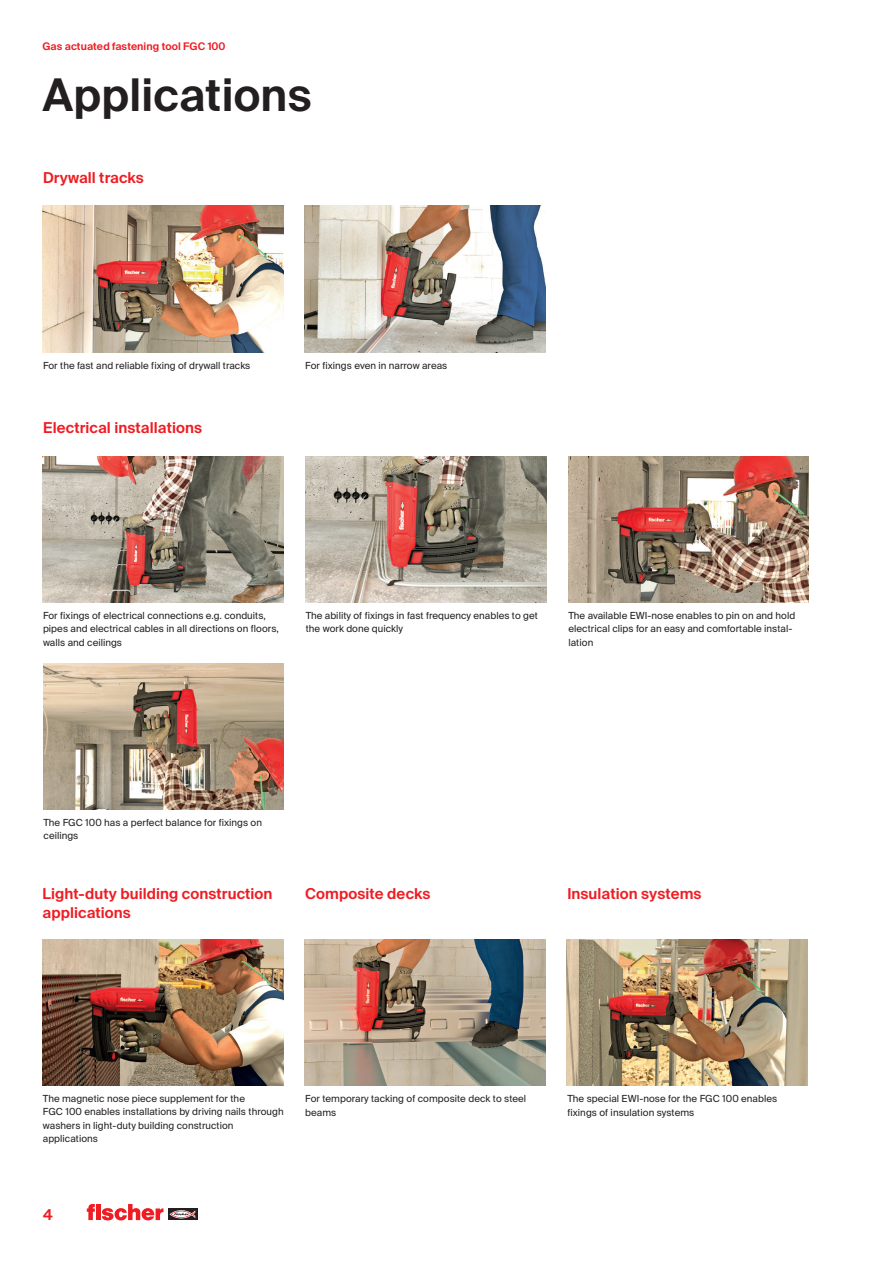
<style>
.page{position:relative;width:893px;height:1263px;background:#fff}
.page>*{position:absolute;margin:0;border:0;box-sizing:border-box;transform-origin:0 0}
.t1{font:600 45px "fischerstrong";letter-spacing:.005em;color:#231f20}
.t2{font:600 15px/18.8px "fischerstrong";letter-spacing:.005em;color:#ee1d23}
.t3{font:600 10.5px "fischerstrong";letter-spacing:.005em;color:#ee1d23}
.t4{font:9.75px/13.5px "fischerstrong";letter-spacing:.005em;color:#231f20}
</style>
<div class="page">
<svg style="left:168px;top:1208px;width:29px;height:12px"></svg>
<svg style="left:169px;top:1210px;width:26px;height:8px"></svg>
<svg style="left:87px;top:1204px;width:76px;height:16px"></svg>
<img style="left:305px;top:206px;width:241px;height:147px">
<img style="left:305px;top:939px;width:241px;height:147px">
<img style="left:43px;top:456px;width:240px;height:147px">
<img style="left:567px;top:939px;width:241px;height:147px">
<img style="left:43px;top:939px;width:240px;height:147px">
<img style="left:43px;top:206px;width:240px;height:147px">
<img style="left:305px;top:456px;width:241px;height:147px">
<img style="left:568px;top:456px;width:241px;height:147px">
<img style="left:43px;top:663px;width:241px;height:147px">
<p class="t3" style="left:43px;top:41px;width:185px">Gas actuated fastening tool FGC 100</p>
<h1 class="t1" style="left:43px;top:70px;width:270px">Applications</h1>
<h2 class="t2" style="left:43px;top:168px;width:102px">Drywall tracks</h2>
<p class="t4" style="left:43px;top:359px;width:209px">For the fast and reliable fixing of drywall tracks</p>
<p class="t4" style="left:305px;top:359px;width:144px">For fixings even in narrow areas</p>
<h2 class="t2" style="left:43px;top:419px;width:160px">Electrical installations</h2>
<p class="t4" style="left:43px;top:609px;width:237px">For fixings of electrical connections e.g. conduits, pipes and electrical cables in all directions on floors, walls and ceilings</p>
<p class="t4" style="left:306px;top:609px;width:234px">The ability of fixings in fast frequency enables to get the work done quickly</p>
<p class="t4" style="left:568px;top:609px;width:228px">The available EWI-nose enables to pin on and hold electrical clips for an easy and comfortable instal&shy;lation</p>
<p class="t4" style="left:43px;top:816px;width:220px">The FGC 100 has a perfect balance for fixings on ceilings</p>
<h2 class="t2" style="left:43px;top:884px;width:231px">Light-duty building construction applications</h2>
<h2 class="t2" style="left:305px;top:884px;width:127px">Composite decks</h2>
<h2 class="t2" style="left:567px;top:884px;width:135px">Insulation systems</h2>
<p class="t4" style="left:43px;top:1091px;width:242px">The magnetic nose piece supplement for the<br>FGC 100 enables installations by driving nails through washers in light-duty building construction applications</p>
<p class="t4" style="left:305px;top:1092px;width:222px">For temporary tacking of composite deck to steel beams</p>
<p class="t4" style="left:567px;top:1092px;width:211px">The special EWI-nose for the FGC 100 enables fixings of insulation systems</p>
<h2 class="t2" style="left:43px;top:1206px;width:11px">4</h2>
</div>
